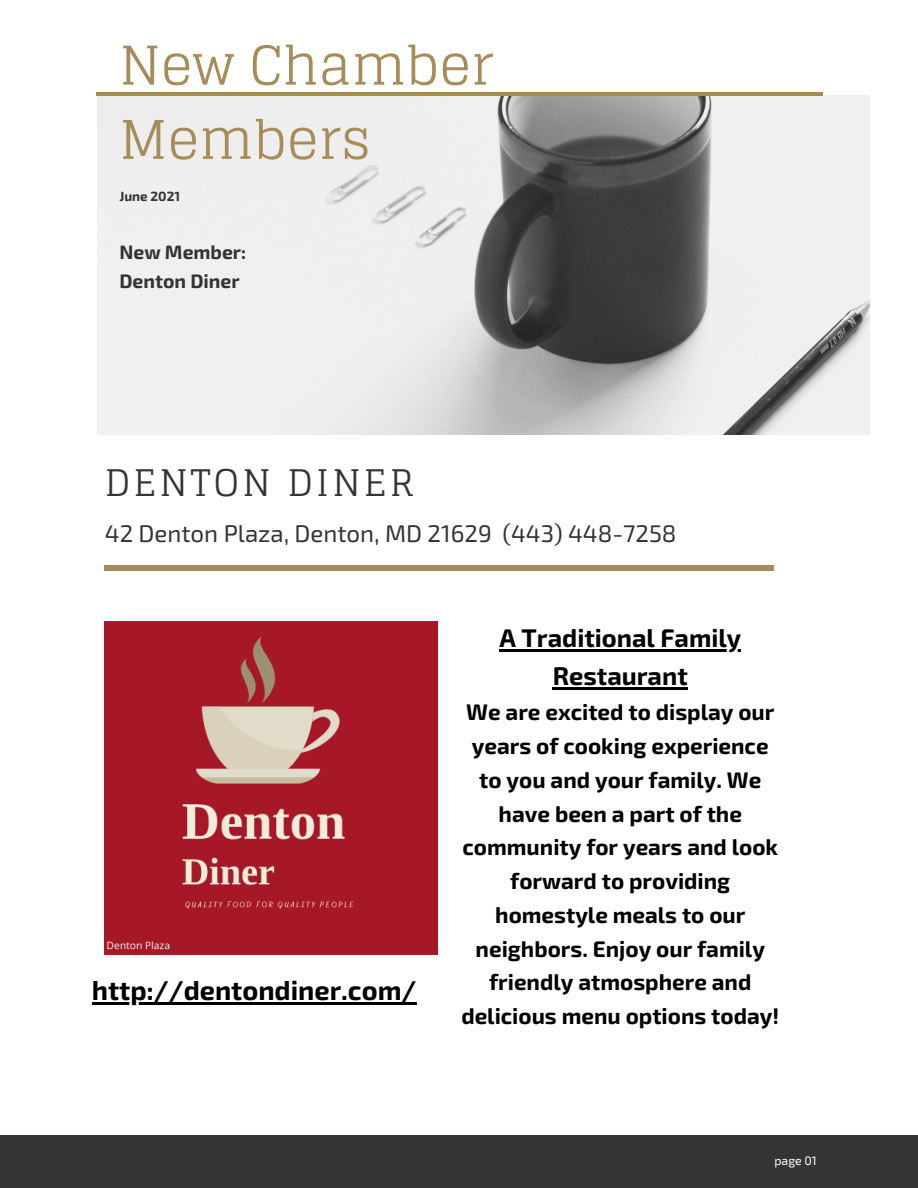
<style>
.page{position:relative;width:918px;height:1188px;background:#fff}
.page>*{position:absolute;margin:0;border:0;box-sizing:border-box;transform-origin:0 0}
.t1{font:53.4px/74.2px "Glegoo";color:#a68d57}
.t2{font:36.6px "Glegoo";letter-spacing:.09em;color:#343434}
.t3{font:700 27.15px "Exo 2";color:#000}
.t4{font:700 25.5px/38.2px "Exo 2";color:#000;text-align:center}
.t5{font:24px "Exo 2";color:#343434}
.t6{font:700 22.5px/33.8px "Exo 2";color:#000;text-align:center}
.t7{font:700 19.35px "Exo 2";color:#343434}
.t8{font:700 13.35px "Exo 2";color:#343434}
.t9{font:12.3px "Exo 2";color:#fff}
</style>
<div class="page">
<div style="left:0;top:1136px;width:918px;height:52px;background:#343434"></div>
<img style="left:97px;top:95px;width:772px;height:339px">
<hr style="left:96px;top:92px;width:727px;height:4px;background:#a68d57">
<hr style="left:104px;top:566px;width:670px;height:4px;background:#a68d57">
<img style="left:104px;top:622px;width:333px;height:333px">
<hr style="left:92px;top:1002px;width:324px;height:2px;background:#000">
<hr style="left:500px;top:649px;width:241px;height:3px;background:#000">
<hr style="left:553px;top:688px;width:135px;height:2px;background:#000">
<p class="t1" style="left:119px;top:29px;width:375px">New Chamber<br>Members</p>
<p class="t8" style="left:119px;top:188px;width:62px">June 2021</p>
<p class="t7" style="left:119px;top:240px;width:128px">New Member:</p>
<p class="t7" style="left:119px;top:268px;width:122px">Denton Diner</p>
<p class="t2" style="left:105px;top:462px;width:311px">DENTON DINER</p>
<p class="t5" style="left:105px;top:518px;width:573px">42 Denton Plaza, Denton, MD 21629 (443) 448-7258</p>
<p class="t3" style="left:92px;top:972px;width:326px">http://dentondiner.com/</p>
<p class="t4" style="left:500px;top:618px;width:243px">A Traditional Family<br>Restaurant</p>
<p class="t6" style="left:461px;top:694px;width:319px">We are excited to display our years of cooking experience to you and your family. We have been a part of the community for years and look forward to providing homestyle meals to our neighbors. Enjoy our family friendly atmosphere and delicious menu options today!</p>
<p class="t9" style="left:775px;top:1153px;width:44px">page 01</p>
</div>
